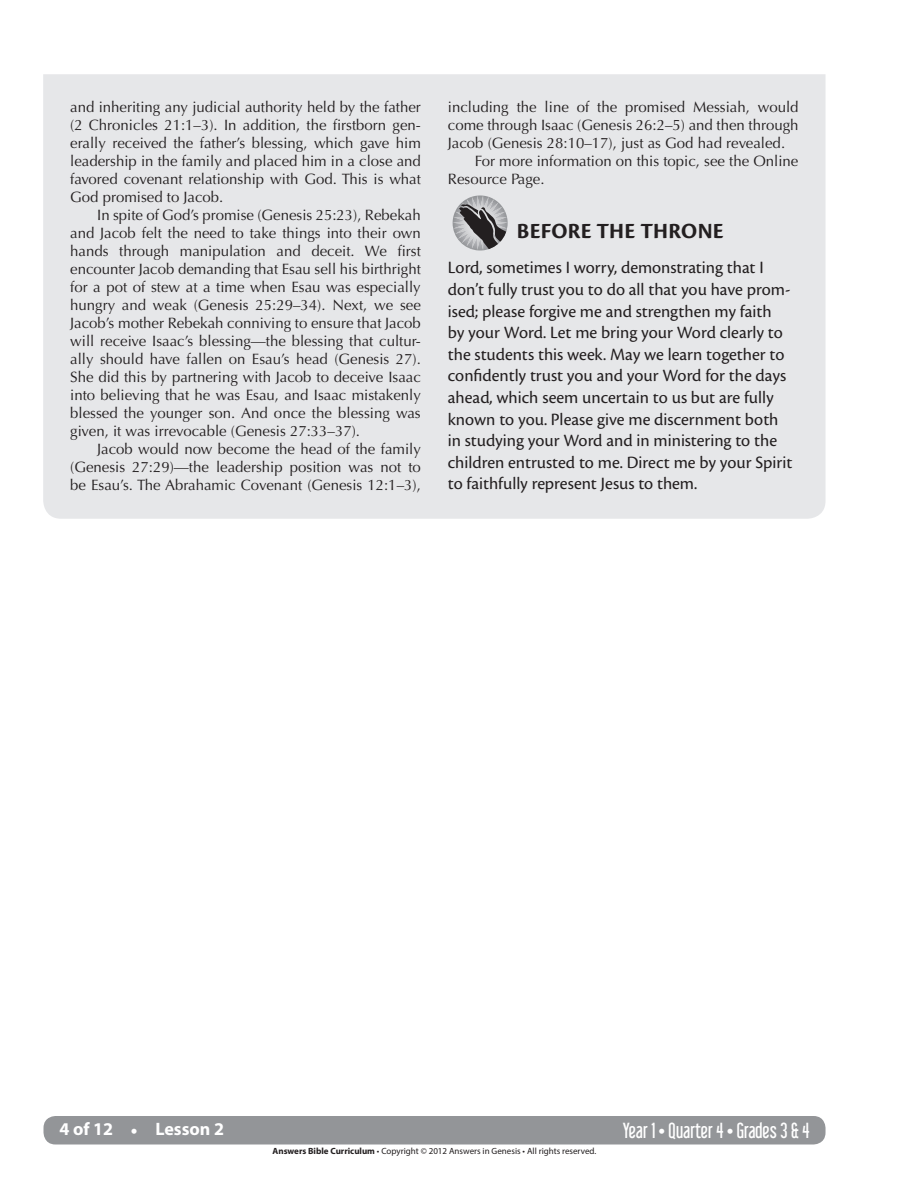
<style>
.page{position:relative;width:918px;height:1188px;background:#fff}
.page>*{position:absolute;margin:0;border:0;box-sizing:border-box;transform-origin:0 0}
.t1{font:700 22.5px "Cronos Pro";letter-spacing:.015em;color:#231f20}
.t2{font:19.5px "Libel Suit";color:#fff}
.t3{font:18px/21.6px "Cronos Pro";color:#231f20}
.t4{font:700 18px "Myriad Pro";color:#fff}
.t5{font:15px/18px "Optima LT Std";color:#231f20;text-align:justify}
.t6{font:9px "Myriad Pro";color:#231f20}
.s1{font-family:"Libel Suit";font-weight:400;font-size:19.5px}
.s2{font-weight:700}
</style>
<div class="page">
<div style="left:44px;top:1116px;width:782px;height:28px;background:#939598;border-radius:12px"></div>
<div style="left:43px;top:74px;width:783px;height:445px;background:#e6e7e9"></div>
<svg style="left:453px;top:195px;width:55px;height:55px"></svg>
<p class="t5" style="left:70px;top:98px;width:352px">and inheriting any judicial authority held by the father (2 Chronicles 21:1–3). In addition, the firstborn gen&shy;erally received the father’s blessing, which gave him leadership in the family and placed him in a close and favored covenant relationship with God. This is what God promised to Jacob.</p>
<p class="t5" style="left:70px;top:206px;width:352px;text-indent:27px">In spite of God’s promise (Genesis 25:23), Rebekah and Jacob felt the need to take things into their own hands through manipulation and deceit. We first encounter Jacob demanding that Esau sell his birthright for a pot of stew at a time when Esau was especially hungry and weak (Genesis 25:29–34). Next, we see Jacob’s mother Rebekah conniving to ensure that Jacob will receive Isaac’s blessing—the blessing that cultur&shy;ally should have fallen on Esau’s head (Genesis 27).<br>She did this by partnering with Jacob to deceive Isaac into believing that he was Esau, and Isaac mistakenly blessed the younger son. And once the blessing was given, it was irrevocable (Genesis 27:33–37).</p>
<p class="t5" style="left:70px;top:440px;width:352px;text-indent:27px">Jacob would now become the head of the family (Genesis 27:29)—the leadership position was not to be Esau’s. The Abrahamic Covenant (Genesis 12:1–3),</p>
<p class="t5" style="left:448px;top:98px;width:352px">including the line of the promised Messiah, would</p>
<p class="t5" style="left:448px;top:116px;width:352px">come through Isaac (Genesis 26:2–5) and then through</p>
<p class="t5" style="left:448px;top:134px;width:339px">Jacob (Genesis 28:10–17), just as God had revealed.</p>
<p class="t5" style="left:475px;top:152px;width:325px">For more information on this topic, see the Online</p>
<p class="t5" style="left:448px;top:170px;width:98px">Resource Page.</p>
<h1 class="t1" style="left:517px;top:218px;width:208px">BEFORE THE THRONE</h1>
<p class="t3" style="left:448px;top:257px;width:346px">Lord, sometimes I worry, demonstrating that I don’t fully trust you to do all that you have prom&shy;ised; please forgive me and strengthen my faith by your Word. Let me bring your Word clearly to the students this week. May we learn together to confidently trust you and your Word for the days ahead, which seem uncertain to us but are fully known to you. Please give me discernment both in studying your Word and in ministering to the children entrusted to me. Direct me by your Spirit to faithfully represent Jesus to them.</p>
<p class="t4" style="left:60px;top:1118px;width:166px">4 of 12 <span class="s1">•</span> Lesson 2</p>
<h2 class="t2" style="left:623px;top:1118px;width:188px">Year 1 • Quarter 4 • Grades 3 &amp; 4</h2>
<p class="t6" style="left:273px;top:1145px;width:325px"><span class="s2">Answers Bible Curriculum</span> • Copyright © 2012 Answers in Genesis • All rights reserved.</p>
</div>
